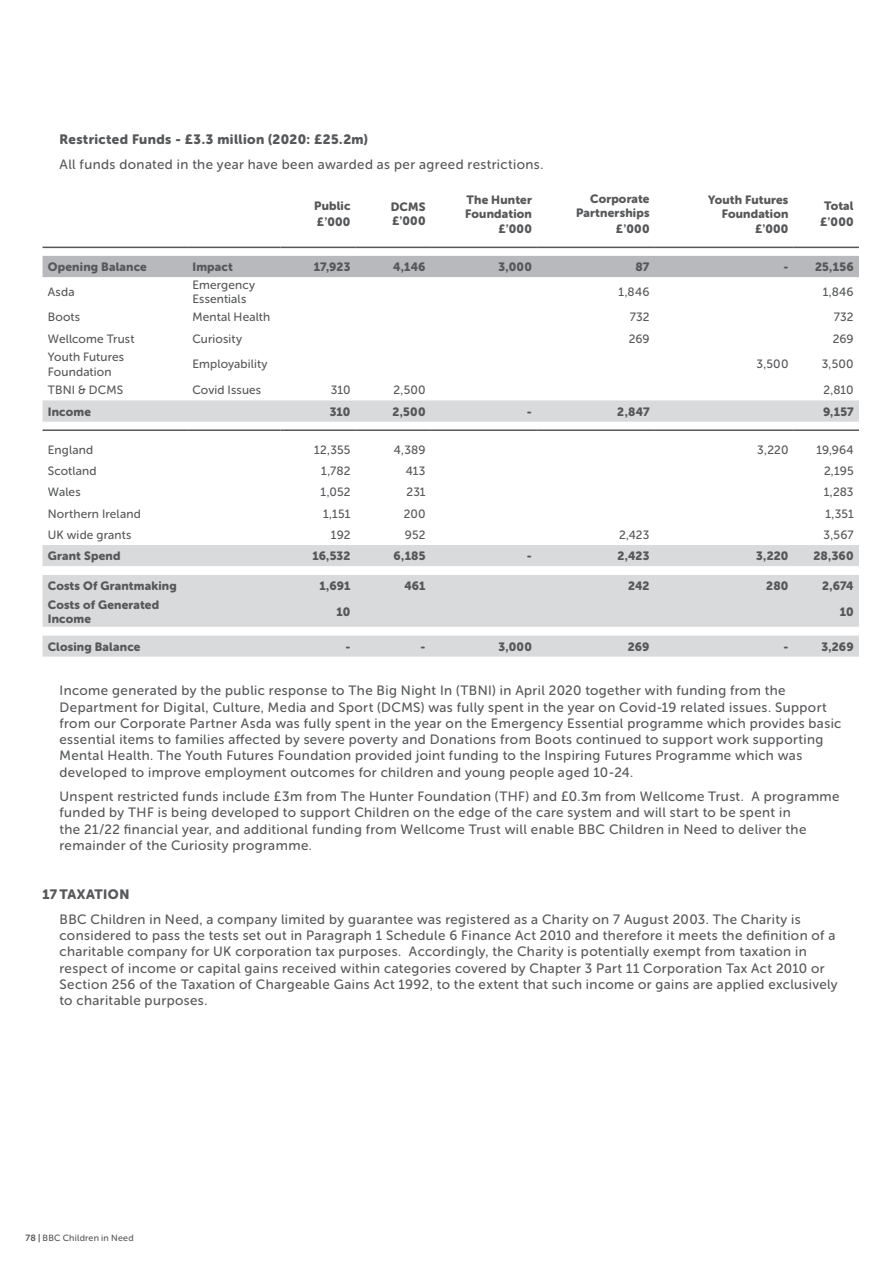
<style>
.page{position:relative;width:893px;height:1263px;background:#fff}
.page>*{position:absolute;margin:0;border:0;box-sizing:border-box;transform-origin:0 0}
.Main_Copy_-_Body{font:13.5px/16.2px "Ursa Sans";letter-spacing:.03em;color:#57585a}
.Main_Copy_-_Body-2{font:900 13.5px "Ursa Sans";letter-spacing:.03em;color:#57585a}
.Main_Copy_-_Intro{font:900 12px/14.4px "Ursa Sans";letter-spacing:.015em;color:#57585a}
.Main_Copy_-_Intro-2{font:12px/14.4px "Ursa Sans";letter-spacing:.015em;color:#57585a}
.t1{font:9px "Ursa Sans";letter-spacing:.025em;color:#57585a}
.s1{font-weight:700}
</style>
<div class="page">
<div style="left:43px;top:256px;width:816px;height:21px;background:#b8b9bc"></div>
<svg style="left:43px;top:400px;width:816px;height:257px"></svg>
<svg style="left:43px;top:566px;width:816px;height:69px;fill:#d9dadc"></svg>
<hr style="left:43px;top:247px;width:144px;height:1px;background:#57585a">
<hr style="left:187px;top:247px;width:94px;height:1px;background:#57585a">
<hr style="left:281px;top:247px;width:75px;height:1px;background:#57585a">
<hr style="left:356px;top:247px;width:75px;height:1px;background:#57585a">
<hr style="left:431px;top:247px;width:106px;height:1px;background:#57585a">
<hr style="left:537px;top:247px;width:118px;height:1px;background:#57585a">
<hr style="left:655px;top:247px;width:139px;height:1px;background:#57585a">
<hr style="left:794px;top:247px;width:65px;height:1px;background:#57585a">
<hr style="left:281px;top:429px;width:75px;height:2px;background:#57585a">
<hr style="left:356px;top:429px;width:75px;height:2px;background:#57585a">
<hr style="left:431px;top:429px;width:106px;height:2px;background:#57585a">
<hr style="left:537px;top:429px;width:118px;height:2px;background:#57585a">
<hr style="left:655px;top:429px;width:139px;height:2px;background:#57585a">
<hr style="left:794px;top:429px;width:65px;height:2px;background:#57585a">
<hr style="left:43px;top:429px;width:144px;height:2px;background:#57585a">
<hr style="left:187px;top:429px;width:94px;height:2px;background:#57585a">
<p class="Main_Copy_-_Body-2" style="left:60px;top:132px;width:310px">Restricted Funds - £3.3 million (2020: £25.2m)</p>
<p class="Main_Copy_-_Body" style="left:60px;top:156px;width:485px">All funds donated in the year have been awarded as per agreed restrictions.</p>
<p class="Main_Copy_-_Intro" style="left:314px;top:198px;width:38px;line-height:16.2px">Public £’000</p>
<p class="Main_Copy_-_Intro" style="left:391px;top:200px;width:36px">DCMS £’000</p>
<p class="Main_Copy_-_Intro" style="left:465px;top:192px;width:68px;text-align:right">The Hunter<br>Foundation £’000</p>
<p class="Main_Copy_-_Intro" style="left:576px;top:191px;width:75px;text-align:right">Corporate<br>Partnerships</p>
<p class="Main_Copy_-_Intro" style="left:616px;top:222px;width:35px">£’000</p>
<p class="Main_Copy_-_Intro" style="left:708px;top:192px;width:82px;text-align:right">Youth Futures<br>Foundation £’000</p>
<p class="Main_Copy_-_Intro" style="left:820px;top:198px;width:35px;line-height:16.2px;text-align:center">Total £’000</p>
<p class="Main_Copy_-_Intro" style="left:48px;top:260px;width:101px">Opening Balance</p>
<p class="Main_Copy_-_Intro" style="left:192px;top:260px;width:42px">Impact</p>
<p class="Main_Copy_-_Intro" style="left:314px;top:260px;width:38px">17,923</p>
<p class="Main_Copy_-_Intro" style="left:393px;top:260px;width:34px">4,146</p>
<p class="Main_Copy_-_Intro" style="left:499px;top:260px;width:35px">3,000</p>
<p class="Main_Copy_-_Intro" style="left:636px;top:260px;width:15px">87</p>
<p class="Main_Copy_-_Intro" style="left:783px;top:260px;width:6px">-</p>
<p class="Main_Copy_-_Intro" style="left:815px;top:260px;width:40px">25,156</p>
<p class="Main_Copy_-_Intro-2" style="left:48px;top:285px;width:28px">Asda</p>
<p class="Main_Copy_-_Intro-2" style="left:192px;top:278px;width:64px">Emergency<br>Essentials</p>
<p class="Main_Copy_-_Intro-2" style="left:619px;top:285px;width:32px">1,846</p>
<p class="Main_Copy_-_Intro-2" style="left:823px;top:285px;width:32px">1,846</p>
<p class="Main_Copy_-_Intro-2" style="left:48px;top:310px;width:34px">Boots</p>
<p class="Main_Copy_-_Intro-2" style="left:192px;top:310px;width:79px">Mental Health</p>
<p class="Main_Copy_-_Intro-2" style="left:630px;top:310px;width:21px">732</p>
<p class="Main_Copy_-_Intro-2" style="left:834px;top:310px;width:21px">732</p>
<p class="Main_Copy_-_Intro-2" style="left:48px;top:331px;width:88px">Wellcome Trust</p>
<p class="Main_Copy_-_Intro-2" style="left:192px;top:331px;width:51px">Curiosity</p>
<p class="Main_Copy_-_Intro-2" style="left:629px;top:331px;width:22px">269</p>
<p class="Main_Copy_-_Intro-2" style="left:833px;top:331px;width:22px">269</p>
<p class="Main_Copy_-_Intro-2" style="left:48px;top:350px;width:78px">Youth Futures<br>Foundation</p>
<p class="Main_Copy_-_Intro-2" style="left:192px;top:357px;width:77px">Employability</p>
<p class="Main_Copy_-_Intro-2" style="left:757px;top:357px;width:33px">3,500</p>
<p class="Main_Copy_-_Intro-2" style="left:822px;top:357px;width:33px">3,500</p>
<p class="Main_Copy_-_Intro-2" style="left:48px;top:383px;width:77px">TBNI &amp; DCMS</p>
<p class="Main_Copy_-_Intro-2" style="left:192px;top:383px;width:70px">Covid Issues</p>
<p class="Main_Copy_-_Intro-2" style="left:331px;top:383px;width:21px">310</p>
<p class="Main_Copy_-_Intro-2" style="left:394px;top:383px;width:34px">2,500</p>
<p class="Main_Copy_-_Intro-2" style="left:823px;top:383px;width:32px">2,810</p>
<p class="Main_Copy_-_Intro" style="left:48px;top:404px;width:45px">Income</p>
<p class="Main_Copy_-_Intro" style="left:330px;top:404px;width:22px">310</p>
<p class="Main_Copy_-_Intro" style="left:392px;top:404px;width:35px">2,500</p>
<p class="Main_Copy_-_Intro" style="left:527px;top:404px;width:6px">-</p>
<p class="Main_Copy_-_Intro" style="left:617px;top:404px;width:34px">2,847</p>
<p class="Main_Copy_-_Intro" style="left:823px;top:404px;width:32px">9,157</p>
<p class="Main_Copy_-_Intro-2" style="left:48px;top:443px;width:47px">England</p>
<p class="Main_Copy_-_Intro-2" style="left:314px;top:443px;width:38px">12,355</p>
<p class="Main_Copy_-_Intro-2" style="left:394px;top:443px;width:33px">4,389</p>
<p class="Main_Copy_-_Intro-2" style="left:757px;top:443px;width:33px">3,220</p>
<p class="Main_Copy_-_Intro-2" style="left:816px;top:443px;width:39px">19,964</p>
<p class="Main_Copy_-_Intro-2" style="left:48px;top:464px;width:50px">Scotland</p>
<p class="Main_Copy_-_Intro-2" style="left:321px;top:464px;width:31px">1,782</p>
<p class="Main_Copy_-_Intro-2" style="left:406px;top:464px;width:21px">413</p>
<p class="Main_Copy_-_Intro-2" style="left:824px;top:464px;width:31px">2,195</p>
<p class="Main_Copy_-_Intro-2" style="left:48px;top:485px;width:34px">Wales</p>
<p class="Main_Copy_-_Intro-2" style="left:321px;top:485px;width:31px">1,052</p>
<p class="Main_Copy_-_Intro-2" style="left:406px;top:485px;width:21px">231</p>
<p class="Main_Copy_-_Intro-2" style="left:824px;top:485px;width:31px">1,283</p>
<p class="Main_Copy_-_Intro-2" style="left:48px;top:506px;width:95px">Northern Ireland</p>
<p class="Main_Copy_-_Intro-2" style="left:323px;top:506px;width:29px">1,151</p>
<p class="Main_Copy_-_Intro-2" style="left:404px;top:506px;width:23px">200</p>
<p class="Main_Copy_-_Intro-2" style="left:825px;top:506px;width:30px">1,351</p>
<p class="Main_Copy_-_Intro-2" style="left:48px;top:528px;width:85px">UK wide grants</p>
<p class="Main_Copy_-_Intro-2" style="left:331px;top:528px;width:21px">192</p>
<p class="Main_Copy_-_Intro-2" style="left:405px;top:528px;width:22px">952</p>
<p class="Main_Copy_-_Intro-2" style="left:619px;top:528px;width:32px">2,423</p>
<p class="Main_Copy_-_Intro-2" style="left:824px;top:528px;width:32px">3,567</p>
<p class="Main_Copy_-_Intro" style="left:48px;top:549px;width:74px">Grant Spend</p>
<p class="Main_Copy_-_Intro" style="left:312px;top:549px;width:40px">16,532</p>
<p class="Main_Copy_-_Intro" style="left:394px;top:549px;width:33px">6,185</p>
<p class="Main_Copy_-_Intro" style="left:527px;top:549px;width:6px">-</p>
<p class="Main_Copy_-_Intro" style="left:618px;top:549px;width:33px">2,423</p>
<p class="Main_Copy_-_Intro" style="left:756px;top:549px;width:34px">3,220</p>
<p class="Main_Copy_-_Intro" style="left:813px;top:549px;width:42px">28,360</p>
<p class="Main_Copy_-_Intro" style="left:48px;top:578px;width:130px">Costs Of Grantmaking</p>
<p class="Main_Copy_-_Intro" style="left:319px;top:578px;width:33px">1,691</p>
<p class="Main_Copy_-_Intro" style="left:404px;top:578px;width:23px">461</p>
<p class="Main_Copy_-_Intro" style="left:628px;top:578px;width:23px">242</p>
<p class="Main_Copy_-_Intro" style="left:766px;top:578px;width:24px">280</p>
<p class="Main_Copy_-_Intro" style="left:822px;top:578px;width:33px">2,674</p>
<p class="Main_Copy_-_Intro" style="left:48px;top:597px;width:113px">Costs of Generated<br>Income</p>
<p class="Main_Copy_-_Intro" style="left:337px;top:605px;width:15px">10</p>
<p class="Main_Copy_-_Intro" style="left:840px;top:605px;width:15px">10</p>
<p class="Main_Copy_-_Intro" style="left:48px;top:639px;width:94px">Closing Balance</p>
<p class="Main_Copy_-_Intro" style="left:345px;top:639px;width:6px">-</p>
<p class="Main_Copy_-_Intro" style="left:421px;top:639px;width:6px">-</p>
<p class="Main_Copy_-_Intro" style="left:499px;top:639px;width:35px">3,000</p>
<p class="Main_Copy_-_Intro" style="left:628px;top:639px;width:23px">269</p>
<p class="Main_Copy_-_Intro" style="left:783px;top:639px;width:6px">-</p>
<p class="Main_Copy_-_Intro" style="left:821px;top:639px;width:34px">3,269</p>
<p class="Main_Copy_-_Body" style="left:60px;top:683px;width:783px">Income generated by the public response to The Big Night In (TBNI) in April 2020 together with funding from the Department for Digital, Culture, Media and Sport (DCMS) was fully spent in the year on Covid-19 related issues. Support from our Corporate Partner Asda was fully spent in the year on the Emergency Essential programme which provides basic essential items to families affected by severe poverty and Donations from Boots continued to support work supporting Mental Health. The Youth Futures Foundation provided joint funding to the Inspiring Futures Programme which was developed to improve employment outcomes for children and young people aged 10-24.</p>
<p class="Main_Copy_-_Body" style="left:60px;top:788px;width:782px">Unspent restricted funds include £3m from The Hunter Foundation (THF) and £0.3m from Wellcome Trust. A programme funded by THF is being developed to support Children on the edge of the care system and will start to be spent in<br>the 21/22 financial year, and additional funding from Wellcome Trust will enable BBC Children in Need to deliver the remainder of the Curiosity programme.</p>
<p class="Main_Copy_-_Body-2" style="left:43px;top:887px;width:88px">17 TAXATION</p>
<p class="Main_Copy_-_Body" style="left:60px;top:911px;width:780px">BBC Children in Need, a company limited by guarantee was registered as a Charity on 7 August 2003. The Charity is considered to pass the tests set out in Paragraph 1 Schedule 6 Finance Act 2010 and therefore it meets the definition of a charitable company for UK corporation tax purposes. Accordingly, the Charity is potentially exempt from taxation in respect of income or capital gains received within categories covered by Chapter 3 Part 11 Corporation Tax Act 2010 or Section 256 of the Taxation of Chargeable Gains Act 1992, to the extent that such income or gains are applied exclusively to charitable purposes.</p>
<p class="t1" style="left:26px;top:1233px;width:110px"><span class="s1">78 |</span> BBC Children in Need</p>
</div>
